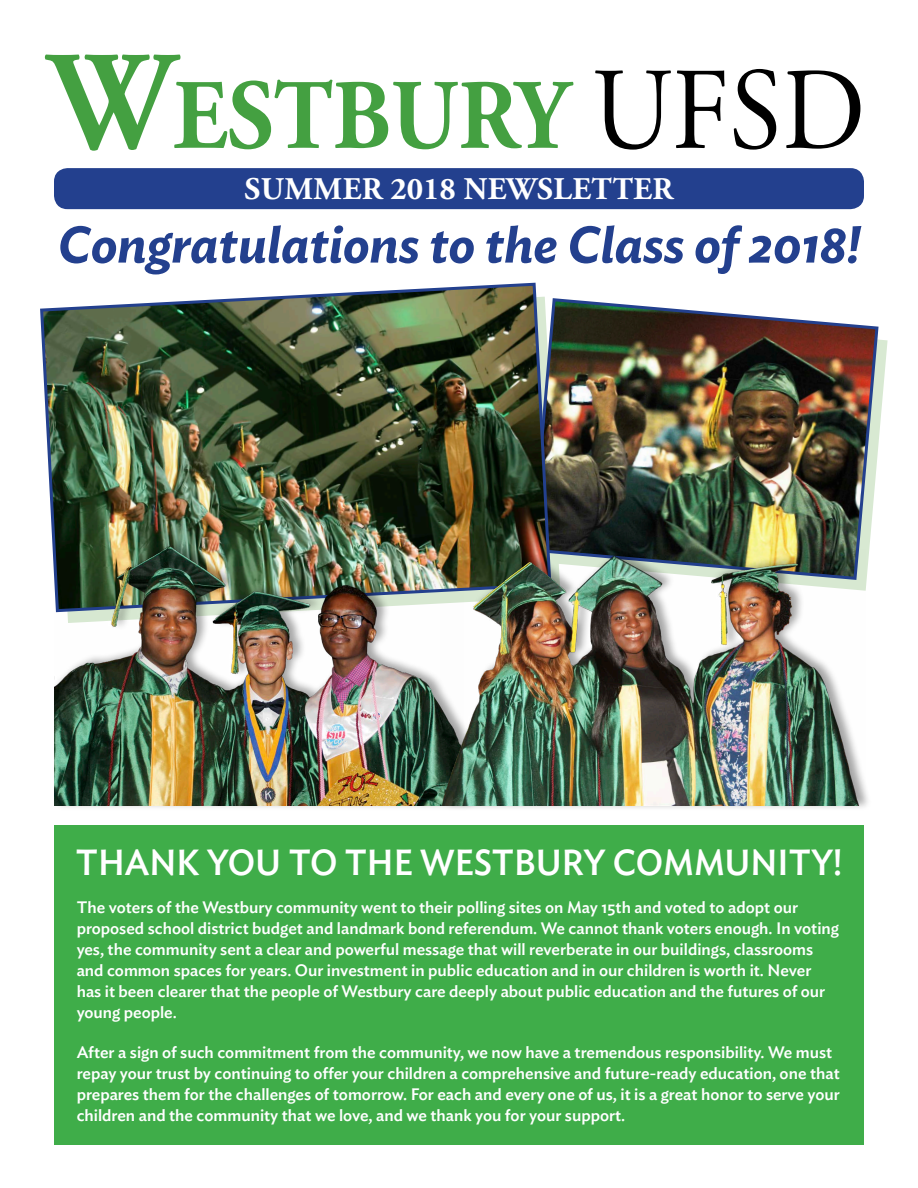
<style>
.page{position:relative;width:918px;height:1188px;background:#fff}
.page>*{position:absolute;margin:0;border:0;box-sizing:border-box;transform-origin:0 0}
.t1{font:700 99.45px "Adobe Garamond";color:#44a041;scale:.92 1}
.t2{font:italic 600 51px "Ideal Sans";color:#23408e}
.t3{font:500 36px "Ideal Sans";color:#fff;scale:.95 1}
.BODY_COPY{font:700 31.5px "Adobe Garamond Pro";letter-spacing:.015em;color:#fff}
.t4{font:500 16.5px/21px "Ideal Sans";color:#fff}
.s1{font-size:140.55px}
.s2{font-weight:400;font-size:116.55px;color:#000}
</style>
<div class="page">
<div style="left:54px;top:825px;width:810px;height:320px;background:#3fad49"></div>
<div style="left:54px;top:168px;width:810px;height:41px;background:#23408e;border-radius:14px"></div>
<img style="left:553px;top:298px;width:327px;height:248px">
<img style="left:40px;top:282px;width:513px;height:273px">
<img style="left:55px;top:535px;width:409px;height:271px">
<div style="left:442px;top:546px;width:430px;height:265px;background:#000;opacity:.35"></div>
<img style="left:440px;top:549px;width:426px;height:257px">
<p class="t1" style="left:49px;top:62px;width:889px"><span class="s1">W</span>ESTBURY <span class="s2">UFSD</span></p>
<p class="BODY_COPY" style="left:244px;top:171px;width:431px">SUMMER 2018 NEWSLETTER</p>
<p class="t2" style="left:58px;top:205px;width:804px">Congratulations to the Class of 2018!</p>
<p class="t3" style="left:76px;top:835px;width:808px">THANK YOU TO THE WESTBURY COMMUNITY!</p>
<p class="t4" style="left:77px;top:895px;width:764px">The voters of the Westbury community went to their polling sites on May 15th and voted to adopt our proposed school district budget and landmark bond referendum. We cannot thank voters enough. In voting yes, the community sent a clear and powerful message that will reverberate in our buildings, classrooms and common spaces for years. Our investment in public education and in our children is worth it. Never has it been clearer that the people of Westbury care deeply about public education and the futures of our young people.</p>
<p class="t4" style="left:77px;top:1041px;width:765px">After a sign of such commitment from the community, we now have a tremendous responsibility. We must repay your trust by continuing to offer your children a comprehensive and future-ready education, one that prepares them for the challenges of tomorrow. For each and every one of us, it is a great honor to serve your children and the community that we love, and we thank you for your support.</p>
</div>
